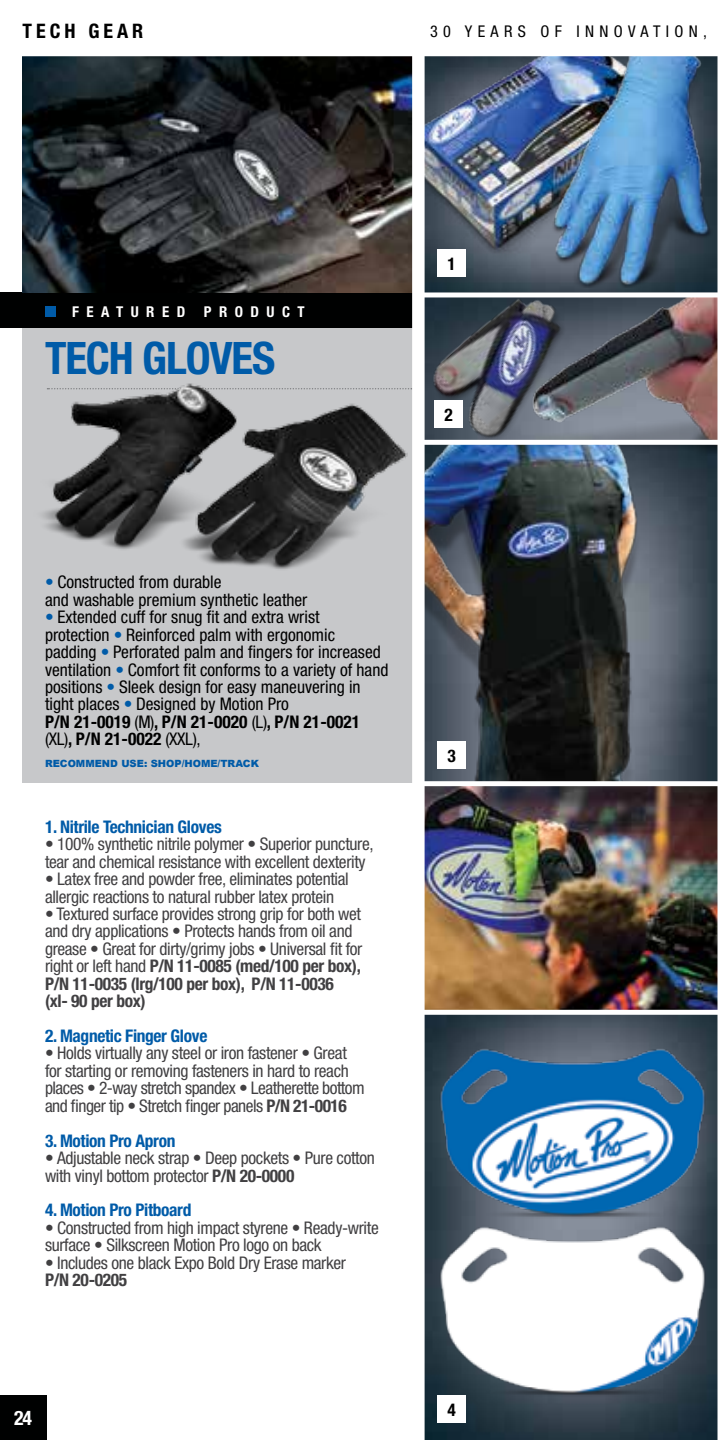
<style>
.page{position:relative;width:720px;height:1440px;background:#fff}
.page>*{position:absolute;margin:0;border:0;box-sizing:border-box;transform-origin:0 0}
.t1{font:700 condensed 44.75px "Helvetica Neue";letter-spacing:-.025em;color:#005ba8}
.t2{font:700 condensed 20px "Helvetica Neue";letter-spacing:.2em;color:#000}
.t3{font:700 condensed 20px "Helvetica Neue";color:#fff}
.t4{font:condensed 17.5px/17.5px "Helvetica Neue";letter-spacing:-.02em;color:#414042}
.t5{font:condensed 17.5px/17.5px "Helvetica Neue";color:#000}
.t6{font:700 condensed 17.5px "Helvetica Neue";letter-spacing:-.02em;color:#005ba8}
.t7{font:700 condensed 17.5px "Helvetica Neue";color:#000}
.t8{font:condensed 16.25px "Helvetica Neue";color:#000}
.t9{font:700 condensed 15px "Helvetica Neue";color:#fff}
.t10{font:900 10px "Arial";color:#005ba8}
.s1{color:#005ba8}
.s2{font-weight:700}
</style>
<div class="page">
<img style="left:425px;top:1015px;width:293px;height:425px">
<img style="left:425px;top:786px;width:293px;height:224px">
<img style="left:425px;top:1042px;width:293px;height:177px">
<img style="left:425px;top:1219px;width:293px;height:180px">
<div style="left:22px;top:328px;width:396px;height:455px;background:#c7c8ca"></div>
<div style="left:0;top:292px;width:417px;height:36px;background:#000101"></div>
<svg style="left:269px;top:388px;width:99px;height:1px"></svg>
<div style="left:0;top:1395px;width:46px;height:45px;background:#000101"></div>
<img style="left:22px;top:56px;width:390px;height:236px">
<div style="left:45px;top:306px;width:11px;height:11px;background:#005ba8"></div>
<img style="left:200px;top:403px;width:168px;height:166px">
<img style="left:425px;top:56px;width:88px;height:178px">
<img style="left:650px;top:455px;width:68px;height:326px">
<img style="left:368px;top:234px;width:262px;height:250px">
<img style="left:511px;top:297px;width:207px;height:158px">
<img style="left:425px;top:445px;width:225px;height:336px">
<img style="left:513px;top:56px;width:204px;height:231px">
<div style="left:418px;top:292px;width:302px;height:5px;background:#fff"></div>
<div style="left:420px;top:440px;width:300px;height:5px;background:#fff"></div>
<div style="left:437px;top:249px;width:29px;height:27px;background:#fff"></div>
<div style="left:435px;top:400px;width:28px;height:27px;background:#fff"></div>
<div style="left:437px;top:742px;width:29px;height:27px;background:#fff"></div>
<div style="left:437px;top:1395px;width:29px;height:27px;background:#fff"></div>
<div style="left:412px;top:52px;width:13px;height:1388px;background:#fff"></div>
<img style="left:42px;top:383px;width:227px;height:170px">
<p class="t2" style="left:22px;top:19px;width:122px">tech gear</p>
<p class="t8" style="left:430px;top:21px;width:48px">3 0 years</p>
<p class="t8" style="left:541px;top:21px;width:12px">of</p>
<p class="t8" style="left:577px;top:21px;width:50px">i nnovatio</p>
<p class="t8" style="left:689px;top:21px;width:20px">n ,</p>
<p class="t9" style="left:72px;top:303px;width:14px">FEAT</p>
<p class="t9" style="left:131px;top:303px;width:30px">U RED</p>
<p class="t9" style="left:204px;top:303px;width:15px">PROD</p>
<p class="t9" style="left:267px;top:303px;width:28px">U CT</p>
<h1 class="t1" style="left:45px;top:331px;width:228px">tech gloves</h1>
<p class="t7" style="left:447px;top:253px;width:10px">1</p>
<p class="t7" style="left:445px;top:404px;width:10px">2</p>
<p class="t5" style="left:45px;top:573px;width:264px"><span class="s1">•</span> Constructed from durable<br>and washable premium synthetic leather</p>
<p class="t5" style="left:45px;top:608px;width:345px"><span class="s1">•</span> Extended cuff for snug fit and extra wrist protection <span class="s1">•</span> Reinforced palm with ergonomic padding <span class="s1">•</span> Perforated palm and fingers for increased ventilation <span class="s1">•</span> Comfort fit conforms to a variety of hand positions <span class="s1">•</span> Sleek design for easy maneuvering in tight places <span class="s1">•</span> Designed by Motion Pro<br><span class="s2">P/N 21-0019</span> (M)<span class="s2">, P/N 21-0020</span> (L)<span class="s2">, P/N 21-0021 </span>(XL)<span class="s2">, P/N 21-0022</span> (XXL),</p>
<p class="t10" style="left:45px;top:756px;width:149px">RECOMMEND USE: SHOP/HOME</p>
<p class="t10" style="left:218px;top:756px;width:43px">/TRACK</p>
<p class="t6" style="left:45px;top:816px;width:178px">1. Nitrile Technician Gloves</p>
<p class="t4" style="left:45px;top:835px;width:330px">• 100% synthetic nitrile polymer • Superior puncture, tear and chemical resistance with excellent dexterity</p>
<p class="t4" style="left:45px;top:870px;width:305px">• Latex free and powder free, eliminates potential allergic reactions to natural rubber latex protein</p>
<p class="t4" style="left:45px;top:905px;width:319px">• Textured surface provides strong grip for both wet and dry applications • Protects hands from oil and grease • Great for dirty/grimy jobs • Universal fit for right or left hand <span class="s2">P/N 11-0085 (med/100 per box), P/N 11-0035 (lrg/100 per box), P/N 11-0036<br>(xl- 90 per box)</span></p>
<p class="t6" style="left:45px;top:1025px;width:164px">2. Magnetic Finger Glove</p>
<p class="t4" style="left:45px;top:1044px;width:321px">• Holds virtually any steel or iron fastener • Great for starting or removing fasteners in hard to reach places • 2-way stretch spandex • Leatherette bottom and finger tip • Stretch finger panels <span class="s2">P/N 21-0016</span></p>
<p class="t6" style="left:45px;top:1130px;width:132px">3. Motion Pro Apron</p>
<p class="t4" style="left:45px;top:1149px;width:331px"><span class="s2">•</span> Adjustable neck strap <span class="s2">•</span> Deep pockets <span class="s2">•</span> Pure cotton with vinyl bottom protector <span class="s2">P/N 20-0000</span></p>
<p class="t6" style="left:45px;top:1200px;width:148px">4. Motion Pro Pitboard</p>
<p class="t4" style="left:45px;top:1219px;width:335px"><span class="s2">•</span> Constructed from high impact styrene • Ready-write surface <span class="s2">•</span> Silkscreen Motion Pro logo on back</p>
<p class="t4" style="left:45px;top:1254px;width:303px"><span class="s2">•</span> Includes one black Expo Bold Dry Erase marker<br><span class="s2">P/N 20-0205</span></p>
<p class="t3" style="left:14px;top:1406px;width:20px">24</p>
<p class="t7" style="left:447px;top:745px;width:10px">3</p>
<p class="t7" style="left:447px;top:1399px;width:10px">4</p>
</div>
